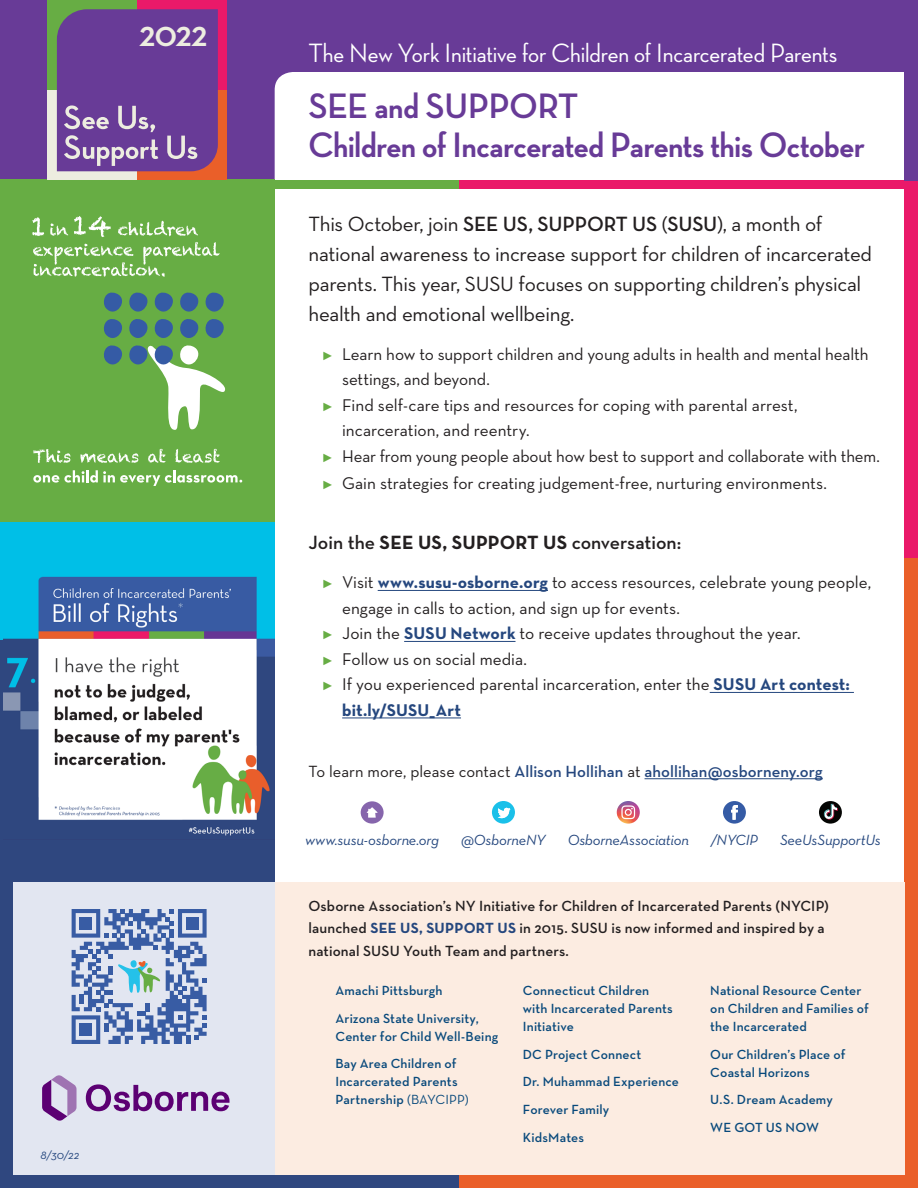
<style>
.page{position:relative;width:918px;height:1188px;background:#fff}
.page>*{position:absolute;margin:0;border:0;box-sizing:border-box;transform-origin:0 0}
.t1{font:700 36px/39px "Neutra Disp";letter-spacing:-.005em;color:#683b97}
.t2{font:700 36px "Neutra Disp";color:#edede0}
.t3{font:500 27px "Neutra Disp";letter-spacing:-.01em;color:#fff}
.t4{font:21px/30px "Neutra Text";letter-spacing:-.015em;color:#231f20}
.t5{font:600 19.5px "Neutra Text";color:#231f20}
.t6{font:17.25px/25.5px "Neutra Text";letter-spacing:-.005em;color:#231f20}
.t7{font:600 16.5px "Neutra Text";letter-spacing:.005em;color:#25477e}
.t8{font:600 15px/22.5px "Neutra Text";letter-spacing:.01em;color:#231f20}
.t9{font:italic 15px "Neutra Text";letter-spacing:-.015em;color:#25477e}
.t10{font:600 13.5px/18px "Neutra Text";letter-spacing:.01em;color:#08497b}
.t11{font:italic 12px "Neutra Text";color:#25477e}
.s1{font-weight:600}
.s2{font-family:"Arial";font-size:12px;color:#67ad44}
.s3{font-weight:700}
.s4{font-weight:700;color:#25477e}
.s5{font-weight:400;color:#231f20}
.s6{font-weight:400}
</style>
<div class="page">
<div style="left:0;top:0;width:918px;height:180px;background:#683b97"></div>
<div style="left:0;top:522px;width:459px;height:666px;background:#2f477f"></div>
<div style="left:459px;top:180px;width:459px;height:378px;background:#ea1969"></div>
<div style="left:459px;top:558px;width:459px;height:630px;background:#ea5f29"></div>
<div style="left:275px;top:72px;width:629px;height:108px;background:#fff"></div>
<div style="left:275px;top:189px;width:629px;height:693px;background:#fff"></div>
<hr style="left:378px;top:590px;width:170px;height:1px;background:#25477e">
<hr style="left:404px;top:641px;width:112px;height:1px;background:#25477e">
<hr style="left:710px;top:692px;width:144px;height:1px;background:#25477e">
<hr style="left:342px;top:718px;width:119px;height:1px;background:#25477e">
<div style="left:275px;top:882px;width:629px;height:292px;background:#fcece1"></div>
<hr style="left:645px;top:778px;width:178px;height:1px;background:#25477e">
<div style="left:0;top:180px;width:275px;height:342px;background:#67ad44"></div>
<div style="left:0;top:522px;width:275px;height:117px;background:#00bfe7"></div>
<svg style="left:723px;top:801px;width:23px;height:23px"></svg>
<svg style="left:492px;top:801px;width:23px;height:23px"></svg>
<svg style="left:361px;top:801px;width:23px;height:23px"></svg>
<svg style="left:819px;top:801px;width:23px;height:23px"></svg>
<svg style="left:824px;top:804px;width:14px;height:16px"></svg>
<img style="left:617px;top:801px;width:23px;height:23px">
<svg style="left:621px;top:805px;width:14px;height:14px"></svg>
<img style="left:4px;top:576px;width:271px;height:260px">
<div style="left:14px;top:882px;width:261px;height:292px;background:#e2e6f1"></div>
<svg style="left:86px;top:1084px;width:144px;height:27px"></svg>
<svg style="left:42px;top:1075px;width:35px;height:46px"></svg>
<svg style="left:72px;top:909px;width:135px;height:135px"></svg>
<div style="left:47px;top:90px;width:90px;height:90px;background:#edede0"></div>
<div style="left:137px;top:90px;width:90px;height:90px;background:#ea5f29"></div>
<div style="left:47px;top:0;width:90px;height:90px;background:#67ad44"></div>
<div style="left:137px;top:0;width:90px;height:90px;background:#ea1969"></div>
<svg style="left:57px;top:9px;width:161px;height:162px;background:#704699"></svg>
<svg style="left:104px;top:292px;width:122px;height:138px"></svg>
<svg style="left:33px;top:449px;width:37px;height:14px"></svg>
<svg style="left:81px;top:453px;width:57px;height:10px"></svg>
<svg style="left:148px;top:449px;width:17px;height:14px"></svg>
<svg style="left:175px;top:449px;width:45px;height:14px"></svg>
<svg style="left:33px;top:470px;width:209px;height:16px"></svg>
<svg style="left:32px;top:216px;width:188px;height:61px"></svg>
<p class="t2" style="left:140px;top:14px;width:69px">2022</p>
<p class="t11" style="left:40px;top:1148px;width:40px">8/30/22</p>
<p class="t3" style="left:308px;top:38px;width:531px">The New York Initiative for Children of Incarcerated Parents</p>
<p class="t1" style="left:308px;top:87px;width:558px">SEE and SUPPORT<br>Children of Incarcerated Parents this October</p>
<p class="t4" style="left:308px;top:208px;width:565px">This October, join <span class="s1">SEE US, SUPPORT US</span> (<span class="s1">SUSU</span>), a month of national awareness to increase support for children of incarcerated parents. This year, SUSU focuses on supporting children’s physical health and emotional wellbeing.</p>
<p class="t6" style="left:342px;top:341px;width:528px;text-indent:-20px"><span class="s2">►</span> Learn how to support children and young adults in health and mental health settings, and beyond.</p>
<p class="t6" style="left:342px;top:392px;width:457px;text-indent:-20px"><span class="s2">►</span> Find self-care tips and resources for coping with parental arrest, incarceration, and reentry.</p>
<p class="t6" style="left:322px;top:443px;width:559px"><span class="s2">►</span> Hear from young people about how best to support and collaborate with them.</p>
<p class="t6" style="left:322px;top:470px;width:506px"><span class="s2">►</span> Gain strategies for creating judgement-free, nurturing environments.</p>
<p class="t5" style="left:308px;top:531px;width:375px">Join the <span class="s3">SEE US, SUPPORT US</span> conversation:</p>
<p class="t6" style="left:342px;top:569px;width:531px;text-indent:-20px"><span class="s2">►</span> Visit <span class="s4">www.susu-osborne.org</span> to access resources, celebrate young people, engage in calls to action, and sign up for events.</p>
<p class="t6" style="left:322px;top:620px;width:480px"><span class="s2">►</span> Join the <span class="s4">SUSU Network</span> to receive updates throughout the year.</p>
<p class="t6" style="left:322px;top:646px;width:206px"><span class="s2">►</span> Follow us on social media.</p>
<p class="t6" style="left:342px;top:671px;width:509px;text-indent:-20px"><span class="s2">►</span> If you experienced parental incarceration, enter the <span class="s4">SUSU Art contest: bit.ly/SUSU_Art</span></p>
<p class="t7" style="left:308px;top:761px;width:516px"><span class="s5">To learn more, please contact</span> Allison Hollihan <span class="s5">at</span> ahollihan@osborneny.org</p>
<p class="t9" style="left:305px;top:830px;width:136px">www.susu-osborne.org</p>
<p class="t9" style="left:461px;top:830px;width:86px">@OsborneNY</p>
<p class="t9" style="left:568px;top:830px;width:123px">OsborneAssociation</p>
<p class="t9" style="left:711px;top:830px;width:49px">/NYCIP</p>
<p class="t9" style="left:780px;top:830px;width:102px">SeeUsSupportUs</p>
<p class="t8" style="left:308px;top:894px;width:522px">Osborne Association’s NY Initiative for Children of Incarcerated Parents (NYCIP) launched <span class="s4">SEE US, SUPPORT US</span> in 2015. SUSU is now informed and inspired by a national SUSU Youth Team and partners.</p>
<p class="t10" style="left:335px;top:981px;width:109px">Amachi Pittsburgh</p>
<p class="t10" style="left:335px;top:1009px;width:164px">Arizona State University,<br>Center for Child Well-Being</p>
<p class="t10" style="left:335px;top:1055px;width:135px">Bay Area Children of<br>Incarcerated Parents<br>Partnership <span class="s6">(BAYCIPP)</span></p>
<p class="t10" style="left:523px;top:981px;width:152px">Connecticut Children with Incarcerated Parents<br>Initiative</p>
<p class="t10" style="left:523px;top:1045px;width:120px">DC Project Connect</p>
<p class="t10" style="left:523px;top:1073px;width:158px">Dr. Muhammad Experience</p>
<p class="t10" style="left:523px;top:1100px;width:88px">Forever Family</p>
<p class="t10" style="left:523px;top:1128px;width:63px">KidsMates</p>
<p class="t10" style="left:710px;top:981px;width:160px">National Resource Center on Children and Families of the Incarcerated</p>
<p class="t10" style="left:710px;top:1045px;width:137px">Our Children’s Place of<br>Coastal Horizons</p>
<p class="t10" style="left:710px;top:1091px;width:124px">U.S. Dream Academy</p>
<p class="t10" style="left:710px;top:1118px;width:110px">WE GOT US NOW</p>
</div>
